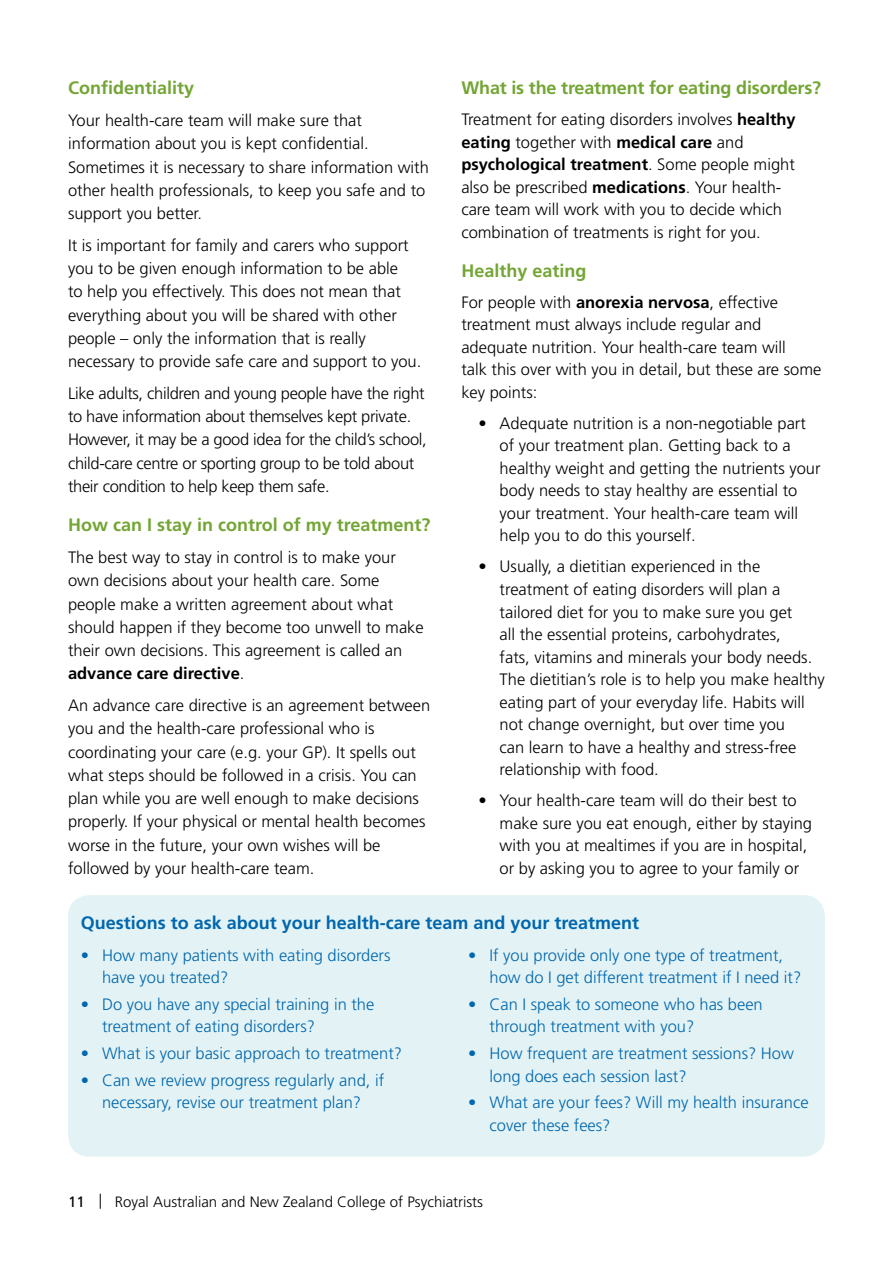
<style>
.page{position:relative;width:893px;height:1263px;background:#fff}
.page>*{position:absolute;margin:0;border:0;box-sizing:border-box;transform-origin:0 0}
.t1{font:700 18px "Frutiger LT Std";color:#73a534}
.t2{font:700 18px "Frutiger LT Std";color:#0066ad}
.t3{font:300 16.5px/22.5px "Frutiger LT Std";color:#000}
.t4{font:300 16.5px/22.5px "Frutiger LT Std";color:#0066ad}
.t5{font:300 16.5px/23.2px "Frutiger LT Std";letter-spacing:-.02em;color:#000}
.t6{font:300 15px "Frutiger LT Std";color:#000}
.s1{font-weight:700}
.s2{font-weight:400}
</style>
<div class="page">
<div style="left:68px;top:895px;width:757px;height:262px;background:#e3f3f5;border-radius:21px"></div>
<p class="t1" style="left:68px;top:77px;width:128px">Confidentiality</p>
<p class="t3" style="left:68px;top:109px;width:362px;line-height:23.2px">Your health-care team will make sure that information about you is kept confidential.<br>Sometimes it is necessary to share information with other health professionals, to keep you safe and to support you better.</p>
<p class="t3" style="left:68px;top:234px;width:355px;line-height:23.2px">It is important for family and carers who support you to be given enough information to be able<br>to help you effectively. This does not mean that everything about you will be shared with other people – only the information that is really necessary to provide safe care and support to you.</p>
<p class="t5" style="left:68px;top:382px;width:360px">Like adults, children and young people have the right to have information about themselves kept private.<br>However, it may be a good idea for the child’s school, child-care centre or sporting group to be told about their condition to help keep them safe.</p>
<p class="t1" style="left:68px;top:514px;width:364px">How can I stay in control of my treatment?</p>
<p class="t3" style="left:68px;top:546px;width:357px;line-height:23.2px">The best way to stay in control is to make your own decisions about your health care. Some people make a written agreement about what should happen if they become too unwell to make their own decisions. This agreement is called an <span class="s1">advance care directive</span>.</p>
<p class="t3" style="left:68px;top:694px;width:364px;line-height:23.2px">An advance care directive is an agreement between you and the health-care professional who is coordinating your care (e.g. your GP). It spells out what steps should be followed in a crisis. You can plan while you are well enough to make decisions properly. If your physical or mental health becomes worse in the future, your own wishes will be followed by your health-care team.</p>
<p class="t1" style="left:461px;top:77px;width:361px">What is the treatment for eating disorders?</p>
<p class="t3" style="left:461px;top:109px;width:336px">Treatment for eating disorders involves <span class="s1">healthy eating</span> together with <span class="s1">medical care</span> and <span class="s1">psychological treatment</span>. Some people might also be prescribed <span class="s1">medications</span>. Your health&shy;care team will work with you to decide which combination of treatments is right for you.</p>
<p class="t1" style="left:461px;top:260px;width:127px">Healthy eating</p>
<p class="t3" style="left:461px;top:291px;width:361px">For people with <span class="s1">anorexia nervosa</span>, effective treatment must always include regular and adequate nutrition. Your health-care team will<br>talk this over with you in detail, but these are some key points:</p>
<p class="t3" style="left:500px;top:412px;width:322px;text-indent:-21px">• Adequate nutrition is a non-negotiable part of your treatment plan. Getting back to a healthy weight and getting the nutrients your body needs to stay healthy are essential to your treatment. Your health-care team will help you to do this yourself.</p>
<p class="t3" style="left:500px;top:556px;width:327px;text-indent:-21px">• Usually, a dietitian experienced in the treatment of eating disorders will plan a tailored diet for you to make sure you get<br>all the essential proteins, carbohydrates,<br>fats, vitamins and minerals your body needs.<br>The dietitian’s role is to help you make healthy eating part of your everyday life. Habits will not change overnight, but over time you<br>can learn to have a healthy and stress-free relationship with food.</p>
<p class="t3" style="left:500px;top:789px;width:314px;text-indent:-21px">• Your health-care team will do their best to make sure you eat enough, either by staying with you at mealtimes if you are in hospital, or by asking you to agree to your family or</p>
<p class="t2" style="left:81px;top:913px;width:560px">Questions to ask about your health-care team and your treatment</p>
<p class="t4" style="left:102px;top:944px;width:290px;text-indent:-21px">• How many patients with eating disorders have you treated?</p>
<p class="t4" style="left:102px;top:993px;width:274px;text-indent:-21px">• Do you have any special training in the treatment of eating disorders?</p>
<p class="t4" style="left:81px;top:1042px;width:323px">• What is your basic approach to treatment?</p>
<p class="t4" style="left:81px;top:1069px;width:305px;text-align:center">• Can we review progress regularly and, if necessary, revise our treatment plan?</p>
<p class="t4" style="left:489px;top:944px;width:313px;text-indent:-21px">• If you provide only one type of treatment, how do I get different treatment if I need it?</p>
<p class="t4" style="left:489px;top:993px;width:275px;text-indent:-21px">• Can I speak to someone who has been through treatment with you?</p>
<p class="t4" style="left:489px;top:1042px;width:306px;text-indent:-21px">• How frequent are treatment sessions? How long does each session last?</p>
<p class="t4" style="left:489px;top:1091px;width:321px;text-indent:-21px">• What are your fees? Will my health insurance cover these fees?</p>
<p class="t6" style="left:68px;top:1193px;width:417px"><span class="s2">11</span> | Royal Australian and New Zealand College of Psychiatrists</p>
</div>
